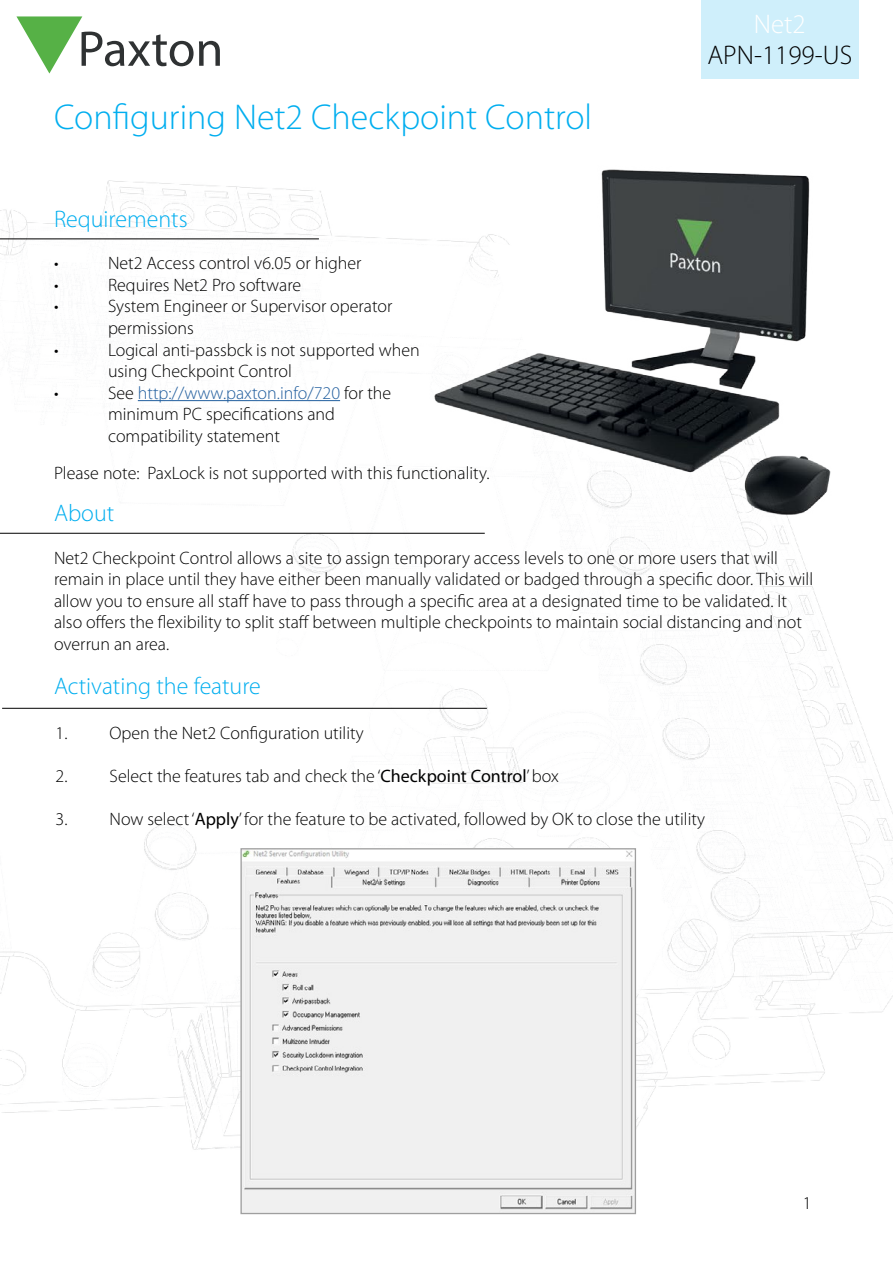
<style>
.page{position:relative;width:893px;height:1263px;background:#fff}
.page>*{position:absolute;margin:0;border:0;box-sizing:border-box;transform-origin:0 0}
.t1{font:300 36px "Myriad Pro";color:#00aeef}
.t2{font:300 27px "Myriad Pro";color:#000}
.t3{font:300 27px "Myriad Pro";color:#fff}
.t4{font:300 24px "Myriad Pro";color:#00aeef}
.t5{font:300 18px/21.6px "Myriad Pro";color:#000}
.s1{color:#215e9e}
.s2{font-weight:400}
</style>
<div class="page">
<svg style="left:16px;top:16px;width:119px;height:58px"></svg>
<img style="left:0;top:180px;width:893px;height:1035px">
<img style="left:135px;top:0;width:758px;height:613px">
<hr style="left:0;top:239px;width:319px;height:1px;background:#000">
<hr style="left:0;top:533px;width:485px;height:1px;background:#000">
<hr style="left:2px;top:708px;width:485px;height:1px;background:#000">
<hr style="left:138px;top:400px;width:202px;height:1px;background:#215e9e">
<div style="left:702px;top:0;width:157px;height:79px;background:#cfeffb"></div>
<img style="left:242px;top:850px;width:392px;height:362px">
<div style="left:240px;top:848px;width:396px;height:366px;border:1px solid #9f9f9f"></div>
<h2 class="t3" style="left:754px;top:8px;width:53px">Net2</h2>
<h1 class="t1" style="left:54px;top:96px;width:540px">Configuring Net2 Checkpoint Control</h1>
<h3 class="t4" style="left:54px;top:205px;width:135px">Requirements</h3>
<p class="t5" style="left:54px;top:252px;width:6px">•</p>
<p class="t5" style="left:108px;top:252px;width:255px">Net2 Access control v6.05 or higher</p>
<p class="t5" style="left:54px;top:274px;width:6px">•</p>
<p class="t5" style="left:108px;top:274px;width:195px">Requires Net2 Pro software</p>
<p class="t5" style="left:54px;top:295px;width:6px">•</p>
<p class="t5" style="left:108px;top:295px;width:286px">System Engineer or Supervisor operator permissions</p>
<p class="t5" style="left:54px;top:339px;width:6px">•</p>
<p class="t5" style="left:108px;top:339px;width:313px">Logical anti-passbck is not supported when using Checkpoint Control</p>
<p class="t5" style="left:54px;top:382px;width:6px">•</p>
<p class="t5" style="left:108px;top:382px;width:285px">See <span class="s1">http://www.paxton.info/720</span> for the minimum PC specifications and compatibility statement</p>
<p class="t5" style="left:54px;top:462px;width:437px">Please note: PaxLock is not supported with this functionality.</p>
<h3 class="t4" style="left:54px;top:498px;width:62px">About</h3>
<h2 class="t2" style="left:707px;top:39px;width:146px">APN-1199-US</h2>
<p class="t5" style="left:54px;top:547px;width:761px">Net2 Checkpoint Control allows a site to assign temporary access levels to one or more users that will remain in place until they have either been manually validated or badged through a specific door. This will allow you to ensure all staff have to pass through a specific area at a designated time to be validated. It also offers the flexibility to split staff between multiple checkpoints to maintain social distancing and not overrun an area.</p>
<h3 class="t4" style="left:54px;top:671px;width:208px">Activating the feature</h3>
<p class="t5" style="left:56px;top:722px;width:310px">1. Open the Net2 Configuration utility</p>
<p class="t5" style="left:56px;top:765px;width:505px">2. Select the features tab and check the ‘<span class="s2">Checkpoint Control</span>’ box</p>
<p class="t5" style="left:56px;top:808px;width:651px">3. Now select ‘<span class="s2">Apply</span>’ for the feature to be activated, followed by OK to close the utility</p>
<p class="t5" style="left:803px;top:1192px;width:10px">1</p>
</div>
